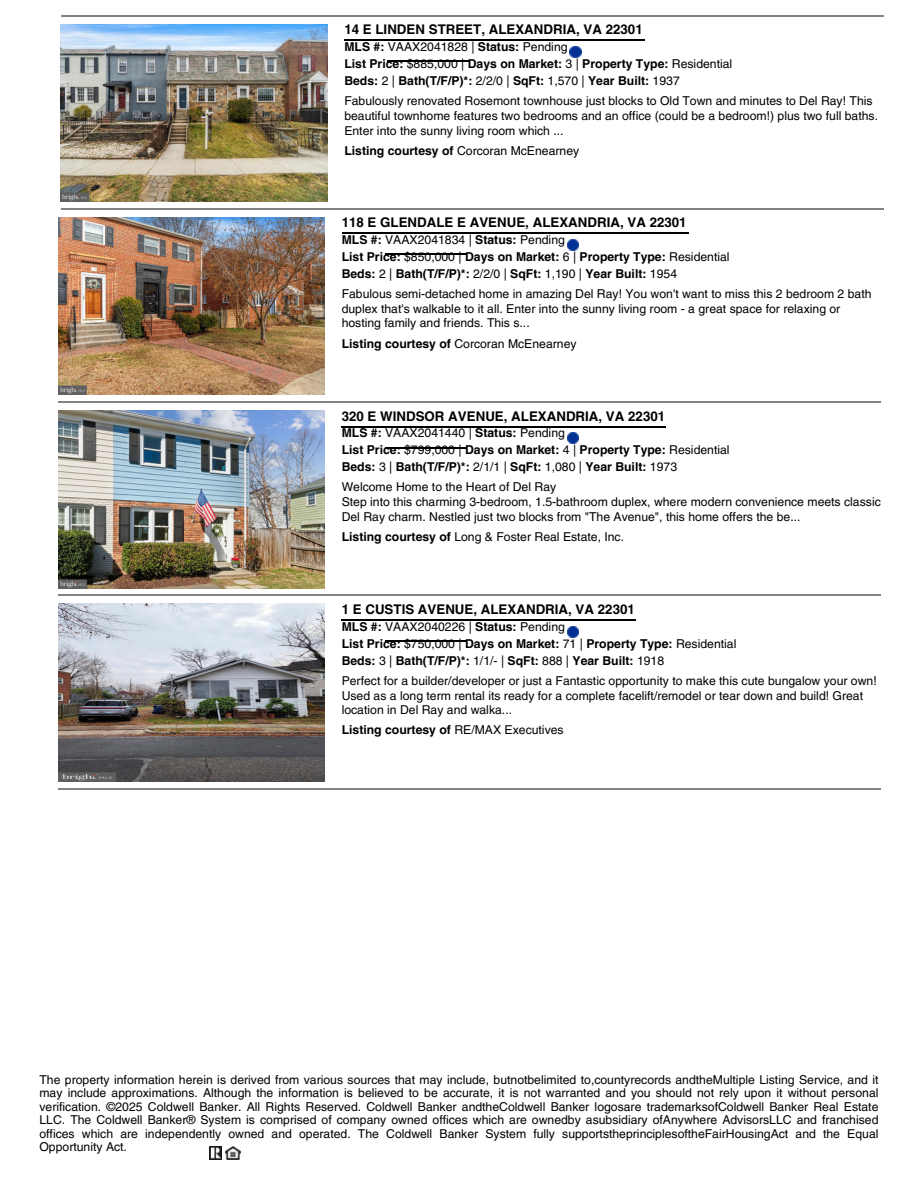
<style>
.page{position:relative;width:918px;height:1188px;background:#fff}
.page>*{position:absolute;margin:0;border:0;box-sizing:border-box;transform-origin:0 0}
.t1{font:700 13.35px "Helvetica LT Pro";color:#000}
.t2{font:12.15px/14.7px "Helvetica LT Pro";color:#000}
.t3{font:700 12.15px/16.8px "Helvetica LT Pro";color:#000}
.s1{font-weight:400}
.s2{font-weight:400;color:#fff}
.s3{font-weight:700}
</style>
<div class="page">
<hr style="left:61px;top:15px;width:822px;height:1px;background:#818285">
<img style="left:61px;top:24px;width:267px;height:178px">
<hr style="left:344px;top:40px;width:300px;height:1px;background:#000">
<hr style="left:388px;top:61px;width:81px;height:1px;background:#000">
<svg style="left:570px;top:46px;width:11px;height:12px"></svg>
<hr style="left:61px;top:209px;width:822px;height:1px;background:#818285">
<img style="left:58px;top:217px;width:267px;height:178px">
<hr style="left:342px;top:233px;width:346px;height:1px;background:#000">
<hr style="left:385px;top:254px;width:81px;height:1px;background:#000">
<svg style="left:567px;top:239px;width:12px;height:12px"></svg>
<hr style="left:58px;top:402px;width:823px;height:1px;background:#818285">
<img style="left:58px;top:410px;width:267px;height:178px">
<hr style="left:342px;top:426px;width:324px;height:1px;background:#000">
<hr style="left:385px;top:447px;width:81px;height:1px;background:#000">
<svg style="left:567px;top:433px;width:12px;height:11px"></svg>
<hr style="left:58px;top:595px;width:823px;height:1px;background:#818285">
<img style="left:58px;top:604px;width:267px;height:178px">
<hr style="left:342px;top:619px;width:294px;height:1px;background:#000">
<hr style="left:385px;top:640px;width:81px;height:2px;background:#000">
<svg style="left:567px;top:626px;width:12px;height:11px"></svg>
<hr style="left:58px;top:788px;width:823px;height:1px;background:#818285">
<svg style="left:210px;top:1147px;width:12px;height:12px"></svg>
<img style="left:225px;top:1147px;width:16px;height:12px">
<p class="t1" style="left:344px;top:25px;width:300px">14 E LINDEN STREET, ALEXANDRIA, VA 22301</p>
<p class="t3" style="left:344px;top:40px;width:389px">MLS #: <span class="s1">VAAX2041828 |</span> Status: <span class="s1">Pending<br></span>List Price: <span class="s1">$885,000 |</span> Days on Market: <span class="s1">3 |</span> Property Type: <span class="s1">Residential<br></span>Beds: <span class="s1">2 |</span> Bath(T/F/P)*: <span class="s1">2/2/0 |</span> SqFt: <span class="s1">1,570 |</span> Year Built: <span class="s1">1937</span><span class="s2">.</span></p>
<p class="t2" style="left:344px;top:95px;width:535px">Fabulously renovated Rosemont townhouse just blocks to Old Town and minutes to Del Ray! This beautiful townhome features two bedrooms and an office (could be a bedroom!) plus two full baths.<br>Enter into the sunny living room which ...</p>
<p class="t2" style="left:344px;top:144px;width:236px"><span class="s3">Listing courtesy of</span> Corcoran McEnearney</p>
<p class="t1" style="left:342px;top:218px;width:347px">118 E GLENDALE E AVENUE, ALEXANDRIA, VA 22301</p>
<p class="t3" style="left:342px;top:233px;width:389px">MLS #: <span class="s1">VAAX2041834 |</span> Status: <span class="s1">Pending<br></span>List Price: <span class="s1">$850,000 |</span> Days on Market: <span class="s1">6 |</span> Property Type: <span class="s1">Residential<br></span>Beds: <span class="s1">2 |</span> Bath(T/F/P)*: <span class="s1">2/2/0 |</span> SqFt: <span class="s1">1,190 |</span> Year Built: <span class="s1">1954</span><span class="s2">.</span></p>
<p class="t2" style="left:342px;top:288px;width:531px">Fabulous semi-detached home in amazing Del Ray! You won't want to miss this 2 bedroom 2 bath duplex that's walkable to it all. Enter into the sunny living room - a great space for relaxing or hosting family and friends. This s...</p>
<p class="t2" style="left:342px;top:337px;width:236px"><span class="s3">Listing courtesy of</span> Corcoran McEnearney</p>
<p class="t1" style="left:342px;top:411px;width:325px">320 E WINDSOR AVENUE, ALEXANDRIA, VA 22301</p>
<p class="t3" style="left:342px;top:426px;width:389px">MLS #: <span class="s1">VAAX2041440 |</span> Status: <span class="s1">Pending<br></span>List Price: <span class="s1">$799,000 |</span> Days on Market: <span class="s1">4 |</span> Property Type: <span class="s1">Residential<br></span>Beds: <span class="s1">3 |</span> Bath(T/F/P)*: <span class="s1">2/1/1 |</span> SqFt: <span class="s1">1,080 |</span> Year Built: <span class="s1">1973</span><span class="s2">.</span></p>
<p class="t2" style="left:342px;top:481px;width:541px">Welcome Home to the Heart of Del Ray<br>Step into this charming 3-bedroom, 1.5-bathroom duplex, where modern convenience meets classic<br>Del Ray charm. Nestled just two blocks from "The Avenue", this home offers the be...</p>
<p class="t2" style="left:342px;top:531px;width:284px"><span class="s3">Listing courtesy of</span> Long &amp; Foster Real Estate, Inc.</p>
<h1 class="t1" style="left:342px;top:604px;width:295px">1 E CUSTIS AVENUE, ALEXANDRIA, VA 22301</h1>
<h1 class="t3" style="left:342px;top:619px;width:396px">MLS #: <span class="s1">VAAX2040226 |</span> Status: <span class="s1">Pending<br></span>List Price: <span class="s1">$750,000 |</span> Days on Market: <span class="s1">71 |</span> Property Type: <span class="s1">Residential<br></span>Beds: <span class="s1">3 |</span> Bath(T/F/P)*: <span class="s1">1/1/- |</span> SqFt: <span class="s1">888 |</span> Year Built: <span class="s1">1918</span><span class="s2">.</span></h1>
<h1 class="t2" style="left:342px;top:674px;width:537px">Perfect for a builder/developer or just a Fantastic opportunity to make this cute bungalow your own!<br>Used as a long term rental its ready for a complete facelift/remodel or tear down and build! Great location in Del Ray and walka...</h1>
<h1 class="t3" style="left:342px;top:723px;width:224px">Listing courtesy of <span class="s1">RE/MAX Executives</span></h1>
<h1 class="t2" style="left:39px;top:1074px;width:841px;line-height:13.5px;text-align:justify">The property information herein is derived from various sources that may include, butnotbelimited to,countyrecords andtheMultiple Listing Service, and it may include approximations. Although the information is believed to be accurate, it is not warranted and you should not rely upon it without personal verification. ©2025 Coldwell Banker. All Rights Reserved. Coldwell Banker andtheColdwell Banker logosare trademarksofColdwell Banker Real Estate LLC. The Coldwell Banker® System is comprised of company owned offices which are ownedby asubsidiary ofAnywhere AdvisorsLLC and franchised offices which are independently owned and operated. The Coldwell Banker System fully supportstheprinciplesoftheFairHousingAct and the Equal Opportunity Act.</h1>
</div>
